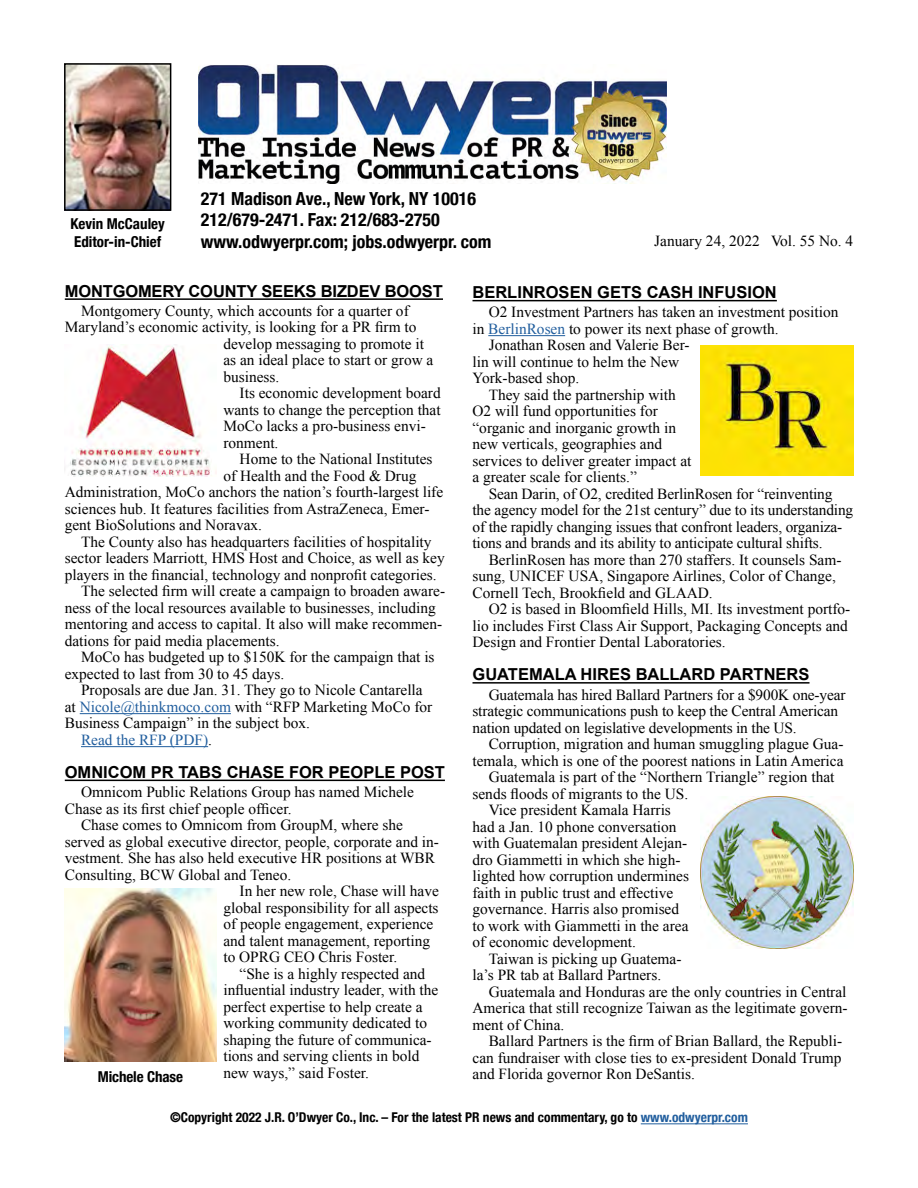
<style>
.page{position:relative;width:918px;height:1188px;background:#fff}
.page>*{position:absolute;margin:0;border:0;box-sizing:border-box;transform-origin:0 0}
.t1{font:700 condensed 18px/21.6px "Helvetica Neue";color:#000}
.t2{font:700 16.5px "Arial";color:#000}
.t3{font:15.3px/16.5px "Times New Roman";color:#000}
.t4{font:15.3px "Times New Roman";color:#215e9e}
.t5{font:700 condensed 15px/18px "Helvetica Neue";color:#000}
.t6{font:700 condensed 13.5px "Helvetica Neue";color:#000}
.s1{color:#215e9e}
.s2{color:#000}
</style>
<div class="page">
<hr style="left:641px;top:1124px;width:107px;height:1px;background:#215e9e">
<img style="left:67px;top:66px;width:101px;height:142px">
<div style="left:64px;top:63px;width:107px;height:148px;border:2px solid #000"></div>
<img style="left:198px;top:64px;width:469px;height:120px">
<hr style="left:472px;top:300px;width:305px;height:1px;background:#000">
<hr style="left:488px;top:335px;width:77px;height:1px;background:#215e9e">
<hr style="left:472px;top:682px;width:338px;height:2px;background:#000">
<hr style="left:65px;top:298px;width:378px;height:2px;background:#000">
<hr style="left:80px;top:713px;width:151px;height:1px;background:#215e9e">
<hr style="left:81px;top:746px;width:127px;height:1px;background:#215e9e">
<hr style="left:65px;top:780px;width:380px;height:1px;background:#000">
<img style="left:64px;top:888px;width:153px;height:174px">
<img style="left:701px;top:796px;width:152px;height:153px">
<img style="left:701px;top:346px;width:152px;height:129px">
<img style="left:64px;top:344px;width:148px;height:133px">
<p class="t1" style="left:201px;top:186px;width:292px">271 Madison Ave., New York, NY 10016<br>212/679-2471. Fax: 212/683-2750 www.odwyerpr.com; jobs.odwyerpr. com</p>
<p class="t2" style="left:65px;top:280px;width:380px">MONTGOMERY COUNTY SEEKS BIZDEV BOOST</p>
<p class="t3" style="left:81px;top:302px;width:329px">Montgomery County, which accounts for a quarter of</p>
<p class="t3" style="left:65px;top:319px;width:353px">Maryland’s economic activity, is looking for a PR firm to</p>
<p class="t3" style="left:223px;top:335px;width:202px">develop messaging to promote it</p>
<p class="t3" style="left:223px;top:352px;width:212px">as an ideal place to start or grow a</p>
<p class="t3" style="left:223px;top:368px;width:57px">business.</p>
<p class="t3" style="left:240px;top:385px;width:203px">Its economic development board</p>
<p class="t3" style="left:223px;top:401px;width:219px">wants to change the perception that</p>
<p class="t3" style="left:223px;top:418px;width:204px">MoCo lacks a pro-business envi-</p>
<p class="t3" style="left:223px;top:434px;width:57px">ronment.</p>
<p class="t3" style="left:240px;top:451px;width:195px">Home to the National Institutes</p>
<p class="t3" style="left:223px;top:467px;width:195px">of Health and the Food &amp; Drug</p>
<p class="t3" style="left:65px;top:484px;width:380px">Administration, MoCo anchors the nation’s fourth-largest life</p>
<p class="t3" style="left:65px;top:500px;width:366px">sciences hub. It features facilities from AstraZeneca, Emer-</p>
<p class="t3" style="left:65px;top:517px;width:199px">gent BioSolutions and Noravax.</p>
<p class="t3" style="left:81px;top:533px;width:352px">The County also has headquarters facilities of hospitality</p>
<p class="t3" style="left:65px;top:550px;width:382px">sector leaders Marriott, HMS Host and Choice, as well as key</p>
<p class="t3" style="left:65px;top:566px;width:373px">players in the financial, technology and nonprofit categories.</p>
<p class="t3" style="left:81px;top:583px;width:366px">The selected firm will create a campaign to broaden aware-</p>
<p class="t3" style="left:65px;top:599px;width:373px">ness of the local resources available to businesses, including</p>
<p class="t3" style="left:65px;top:616px;width:379px">mentoring and access to capital. It also will make recommen-</p>
<p class="t3" style="left:65px;top:632px;width:216px">dations for paid media placements.</p>
<p class="t3" style="left:81px;top:649px;width:355px">MoCo has budgeted up to $150K for the campaign that is</p>
<p class="t3" style="left:65px;top:665px;width:221px">expected to last from 30 to 45 days.</p>
<p class="t3" style="left:81px;top:682px;width:343px">Proposals are due Jan. 31. They go to Nicole Cantarella</p>
<p class="t3" style="left:65px;top:698px;width:369px">at <span class="s1">Nicole@thinkmoco.com</span> with “RFP Marketing MoCo for</p>
<p class="t3" style="left:65px;top:715px;width:247px">Business Campaign” in the subject box.</p>
<p class="t4" style="left:81px;top:730px;width:132px">Read the RFP (PDF)<span class="s2">.</span></p>
<p class="t2" style="left:65px;top:761px;width:382px">OMNICOM PR TABS CHASE FOR PEOPLE POST</p>
<p class="t3" style="left:65px;top:784px;width:351px;text-indent:16px">Omnicom Public Relations Group has named Michele<br>Chase as its first chief people officer.</p>
<p class="t3" style="left:81px;top:817px;width:323px">Chase comes to Omnicom from GroupM, where she</p>
<p class="t3" style="left:65px;top:833px;width:376px">served as global executive director, people, corporate and in-</p>
<p class="t3" style="left:65px;top:850px;width:372px">vestment. She has also held executive HR positions at WBR</p>
<p class="t3" style="left:65px;top:866px;width:228px">Consulting, BCW Global and Teneo.</p>
<p class="t3" style="left:240px;top:883px;width:201px">In her new role, Chase will have</p>
<p class="t3" style="left:223px;top:899px;width:217px">global responsibility for all aspects</p>
<p class="t3" style="left:223px;top:916px;width:212px">of people engagement, experience</p>
<p class="t3" style="left:223px;top:932px;width:208px">and talent management, reporting</p>
<p class="t3" style="left:223px;top:949px;width:175px">to OPRG CEO Chris Foster.</p>
<p class="t3" style="left:240px;top:965px;width:187px">“She is a highly respected and</p>
<p class="t3" style="left:223px;top:982px;width:217px">influential industry leader, with the</p>
<p class="t3" style="left:223px;top:998px;width:201px">perfect expertise to help create a</p>
<p class="t3" style="left:223px;top:1015px;width:205px">working community dedicated to</p>
<p class="t3" style="left:223px;top:1031px;width:210px">shaping the future of communica-</p>
<p class="t3" style="left:223px;top:1048px;width:198px">tions and serving clients in bold</p>
<p class="t5" style="left:98px;top:1066px;width:87px">Michele Chase</p>
<p class="t3" style="left:223px;top:1064px;width:147px">new ways,” said Foster.</p>
<p class="t5" style="left:71px;top:214px;width:96px">Kevin McCauley<br>Editor-in-Chief</p>
<p class="t3" style="left:654px;top:232px;width:200px">January 24, 2022 Vol. 55 No. 4</p>
<p class="t2" style="left:472px;top:282px;width:306px">BERLINROSEN GETS CASH INFUSION</p>
<p class="t3" style="left:489px;top:304px;width:351px">O2 Investment Partners has taken an investment position</p>
<p class="t3" style="left:472px;top:320px;width:308px">in <span class="s1">BerlinRosen</span> to power its next phase of growth.</p>
<p class="t3" style="left:489px;top:337px;width:202px">Jonathan Rosen and Valerie Ber-</p>
<p class="t3" style="left:472px;top:353px;width:208px">lin will continue to helm the New</p>
<p class="t3" style="left:472px;top:370px;width:108px">York-based shop.</p>
<p class="t3" style="left:489px;top:386px;width:189px">They said the partnership with</p>
<p class="t3" style="left:472px;top:403px;width:187px">O2 will fund opportunities for</p>
<p class="t3" style="left:472px;top:419px;width:205px">“organic and inorganic growth in</p>
<p class="t3" style="left:472px;top:436px;width:191px">new verticals, geographies and</p>
<p class="t3" style="left:472px;top:452px;width:221px">services to deliver greater impact at</p>
<p class="t3" style="left:472px;top:469px;width:166px">a greater scale for clients.”</p>
<p class="t3" style="left:489px;top:485px;width:345px">Sean Darin, of O2, credited BerlinRosen for “reinventing</p>
<p class="t3" style="left:472px;top:502px;width:382px">the agency model for the 21st century” due to its understanding</p>
<p class="t3" style="left:472px;top:518px;width:371px">of the rapidly changing issues that confront leaders, organiza-</p>
<p class="t3" style="left:472px;top:535px;width:352px">tions and brands and its ability to anticipate cultural shifts.</p>
<p class="t3" style="left:489px;top:551px;width:354px">BerlinRosen has more than 270 staffers. It counsels Sam-</p>
<p class="t3" style="left:472px;top:568px;width:365px">sung, UNICEF USA, Singapore Airlines, Color of Change,</p>
<p class="t3" style="left:472px;top:584px;width:242px">Cornell Tech, Brookfield and GLAAD.</p>
<p class="t3" style="left:489px;top:601px;width:363px">O2 is based in Bloomfield Hills, MI. Its investment portfo-</p>
<p class="t3" style="left:472px;top:617px;width:377px">lio includes First Class Air Support, Packaging Concepts and</p>
<p class="t3" style="left:472px;top:634px;width:255px">Design and Frontier Dental Laboratories.</p>
<p class="t2" style="left:472px;top:664px;width:339px">GUATEMALA HIRES BALLARD PARTNERS</p>
<p class="t3" style="left:472px;top:686px;width:375px;text-indent:16px">Guatemala has hired Ballard Partners for a $900K one-year strategic communications push to keep the Central American nation updated on legislative developments in the US.</p>
<p class="t3" style="left:489px;top:736px;width:356px">Corruption, migration and human smuggling plague Gua-</p>
<p class="t3" style="left:473px;top:752px;width:373px">temala, which is one of the poorest nations in Latin America</p>
<p class="t3" style="left:489px;top:769px;width:347px">Guatemala is part of the “Northern Triangle” region that</p>
<p class="t3" style="left:473px;top:785px;width:217px">sends floods of migrants to the US.</p>
<p class="t3" style="left:489px;top:802px;width:184px">Vice president Kamala Harris</p>
<p class="t3" style="left:473px;top:818px;width:206px">had a Jan. 10 phone conversation</p>
<p class="t3" style="left:473px;top:835px;width:216px">with Guatemalan president Alejan-</p>
<p class="t3" style="left:473px;top:851px;width:209px">dro Giammetti in which she high-</p>
<p class="t3" style="left:473px;top:868px;width:218px">lighted how corruption undermines</p>
<p class="t3" style="left:473px;top:884px;width:202px">faith in public trust and effective</p>
<p class="t3" style="left:473px;top:901px;width:208px">governance. Harris also promised</p>
<p class="t3" style="left:473px;top:917px;width:218px">to work with Giammetti in the area</p>
<p class="t3" style="left:473px;top:934px;width:165px">of economic development.</p>
<p class="t3" style="left:489px;top:950px;width:194px">Taiwan is picking up Guatema-</p>
<p class="t3" style="left:473px;top:967px;width:190px">la’s PR tab at Ballard Partners.</p>
<p class="t3" style="left:489px;top:983px;width:359px">Guatemala and Honduras are the only countries in Central</p>
<p class="t3" style="left:473px;top:1000px;width:377px">America that still recognize Taiwan as the legitimate govern-</p>
<p class="t3" style="left:473px;top:1016px;width:93px">ment of China.</p>
<p class="t3" style="left:489px;top:1033px;width:355px">Ballard Partners is the firm of Brian Ballard, the Republi-</p>
<p class="t3" style="left:473px;top:1049px;width:370px">can fundraiser with close ties to ex-president Donald Trump</p>
<p class="t3" style="left:473px;top:1066px;width:224px">and Florida governor Ron DeSantis.</p>
<p class="t6" style="left:170px;top:1106px;width:579px">©Copyright 2022 J.R. O’Dwyer Co., Inc. – For the latest PR news and commentary, go to <span class="s1">www.odwyerpr.com</span></p>
</div>
